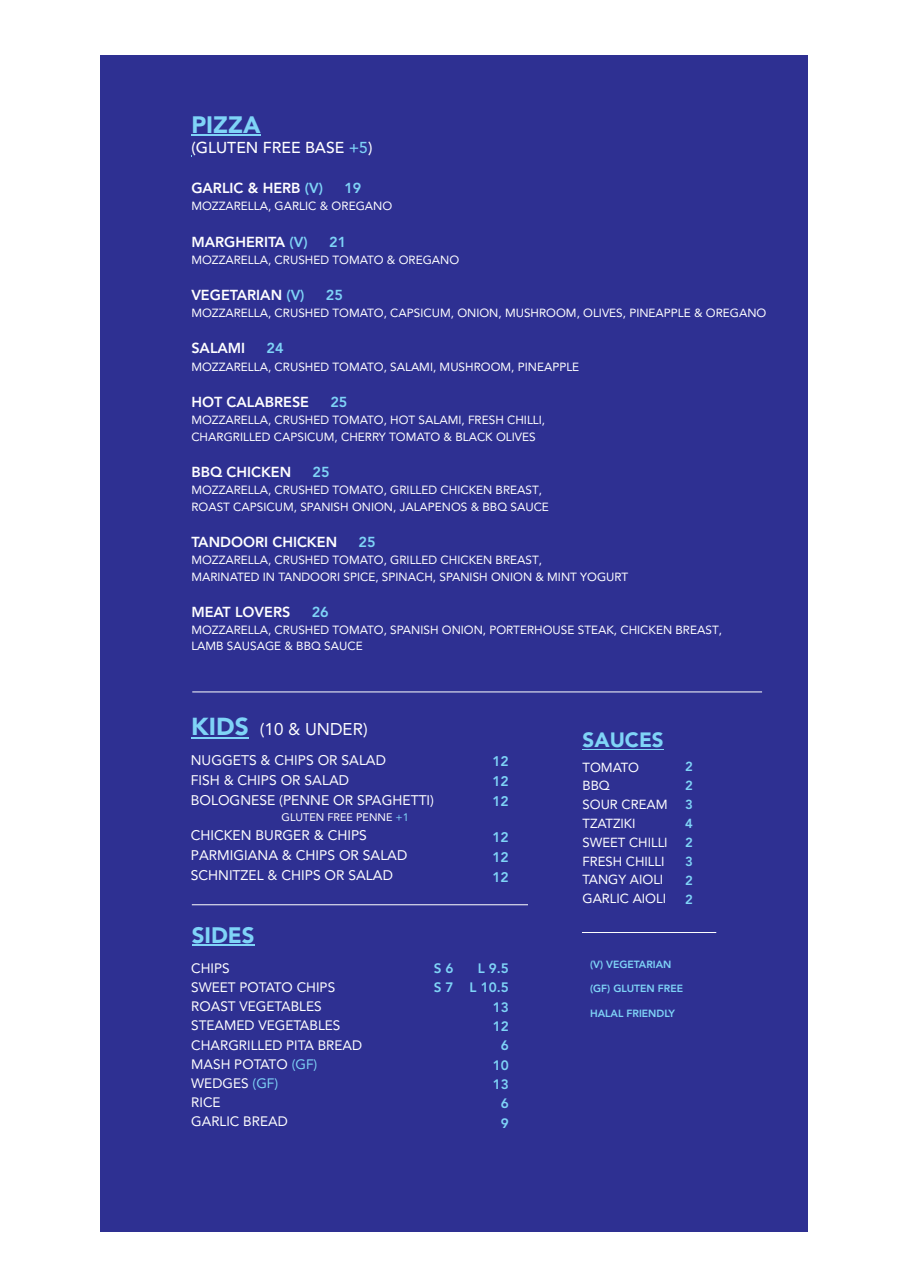
<style>
.page{position:relative;width:908px;height:1276px;background:#fff}
.page>*{position:absolute;margin:0;border:0;box-sizing:border-box;transform-origin:0 0}
.t1{font:900 23.6px "Avenir LT Std";color:#7fd4f7}
.t2{font:900 22.2px "Avenir LT Std";color:#7fd4f7}
.t3{font:900 20.6px "Avenir LT Std";color:#7fd4f7}
.t4{font:16.9px "Avenir LT";color:#fff}
.t5{font:500 15.7px "Avenir LT Std";color:#fff}
.t6{font:800 14.4px "Avenir LT";color:#fff}
.t7{font:800 14.4px "Avenir LT";color:#7fd4f7}
.t8{font:13.9px/19.9px "Avenir LT";color:#fff}
.t9{font:800 13.9px/20.1px "Avenir LT";color:#7fd4f7;text-align:justify}
.t10{font:13.6px/19.2px "Avenir LT";color:#fff}
.t11{font:800 13.6px/19.3px "Avenir LT";color:#7fd4f7;text-align:right}
.t12{font:13.1px/18.8px "Avenir LT";color:#fff}
.t13{font:800 13.1px/19px "Avenir LT";color:#7fd4f7;text-align:justify}
.t14{font:11.8px/16.5px "Avenir LT";color:#fff}
.t15{font:10.9px "Avenir LT";color:#fff}
.t16{font:800 10.4px "Avenir LT";color:#7fd4f7}
.s1{color:#7fd4f7}
.s2{font-family:"Avenir LT Std";font-weight:900;font-size:24.4px;color:#7fd4f7}
</style>
<div class="page">
<div style="left:100px;top:55px;width:707px;height:1177px;background:#2e3092"></div>
<hr style="left:191px;top:135px;width:69px;height:1px;background:#7fd4f7">
<hr style="left:192px;top:691px;width:569px;height:1px;background:#fff">
<hr style="left:191px;top:737px;width:57px;height:1px;background:#7fd4f7">
<hr style="left:192px;top:904px;width:335px;height:1px;background:#fff">
<hr style="left:581px;top:932px;width:135px;height:1px;background:#fff">
<hr style="left:582px;top:748px;width:81px;height:1px;background:#7fd4f7">
<hr style="left:192px;top:944px;width:62px;height:1px;background:#7fd4f7">
<h1 class="t1" style="left:191px;top:115px;width:70px">PIZZA</h1>
<h3 class="t5" style="left:191px;top:141px;width:182px">(GLUTEN FREE BASE <span class="s1">+5</span>)</h3>
<p class="t6" style="left:191px;top:182px;width:133px">GARLIC &amp; HERB <span class="s1">(V)</span></p>
<p class="t7" style="left:344px;top:182px;width:19px">19</p>
<p class="t14" style="left:191px;top:199px;width:202px">MOZZARELLA, GARLIC &amp; OREGANO</p>
<p class="t6" style="left:191px;top:236px;width:118px">MARGHERITA <span class="s1">(V)</span></p>
<p class="t7" style="left:329px;top:236px;width:19px">21</p>
<p class="t14" style="left:191px;top:252px;width:269px">MOZZARELLA, CRUSHED TOMATO &amp; OREGANO</p>
<p class="t6" style="left:191px;top:289px;width:115px">VEGETARIAN <span class="s1">(V)</span></p>
<p class="t7" style="left:326px;top:289px;width:19px">25</p>
<p class="t14" style="left:191px;top:306px;width:576px">MOZZARELLA, CRUSHED TOMATO, CAPSICUM, ONION, MUSHROOM, OLIVES, PINEAPPLE &amp; OREGANO</p>
<p class="t6" style="left:191px;top:342px;width:55px">SALAMI</p>
<p class="t7" style="left:266px;top:342px;width:19px">24</p>
<p class="t14" style="left:191px;top:359px;width:389px">MOZZARELLA, CRUSHED TOMATO, SALAMI, MUSHROOM, PINEAPPLE</p>
<p class="t6" style="left:191px;top:396px;width:119px">HOT CALABRESE</p>
<p class="t7" style="left:330px;top:396px;width:19px">25</p>
<p class="t14" style="left:191px;top:413px;width:355px">MOZZARELLA, CRUSHED TOMATO, HOT SALAMI, FRESH CHILLI,<br>CHARGRILLED CAPSICUM, CHERRY TOMATO &amp; BLACK OLIVES</p>
<p class="t6" style="left:191px;top:466px;width:101px">BBQ CHICKEN</p>
<p class="t7" style="left:312px;top:466px;width:19px">25</p>
<p class="t14" style="left:191px;top:483px;width:359px">MOZZARELLA, CRUSHED TOMATO, GRILLED CHICKEN BREAST,<br>ROAST CAPSICUM, SPANISH ONION, JALAPENOS &amp; BBQ SAUCE</p>
<p class="t6" style="left:191px;top:536px;width:147px">TANDOORI CHICKEN</p>
<p class="t7" style="left:358px;top:536px;width:19px">25</p>
<p class="t14" style="left:191px;top:552px;width:438px">MOZZARELLA, CRUSHED TOMATO, GRILLED CHICKEN BREAST,<br>MARINATED IN TANDOORI SPICE, SPINACH, SPANISH ONION &amp; MINT YOGURT</p>
<p class="t6" style="left:191px;top:606px;width:100px">MEAT LOVERS</p>
<p class="t7" style="left:311px;top:606px;width:19px">26</p>
<p class="t14" style="left:191px;top:622px;width:532px">MOZZARELLA, CRUSHED TOMATO, SPANISH ONION, PORTERHOUSE STEAK, CHICKEN BREAST,<br>LAMB SAUSAGE &amp; BBQ SAUCE</p>
<h3 class="t4" style="left:191px;top:722px;width:178px"><span class="s2">KIDS</span> (10 &amp; UNDER)</h3>
<p class="t8" style="left:191px;top:751px;width:245px">NUGGETS &amp; CHIPS OR SALAD<br>FISH &amp; CHIPS OR SALAD<br>BOLOGNESE (PENNE OR SPAGHETTI)</p>
<p class="t15" style="left:281px;top:813px;width:129px">GLUTEN FREE PENNE <span class="s1">+1</span></p>
<p class="t8" style="left:191px;top:826px;width:218px">CHICKEN BURGER &amp; CHIPS<br>PARMIGIANA &amp; CHIPS OR SALAD<br>SCHNITZEL &amp; CHIPS OR SALAD</p>
<h2 class="t2" style="left:192px;top:926px;width:64px">SIDES</h2>
<p class="t9" style="left:492px;top:752px;width:18px">12<br>12<br>12</p>
<p class="t9" style="left:492px;top:828px;width:18px">12<br>12<br>12</p>
<h3 class="t3" style="left:582px;top:731px;width:83px">SAUCES</h3>
<p class="t12" style="left:582px;top:758px;width:87px">TOMATO<br>BBQ<br>SOUR CREAM<br>TZATZIKI<br>SWEET CHILLI<br>FRESH CHILLI<br>TANGY AIOLI<br>GARLIC AIOLI</p>
<p class="t13" style="left:685px;top:758px;width:9px">2<br>2<br>3<br>4<br>2<br>3<br>2<br>2</p>
<p class="t10" style="left:191px;top:959px;width:172px">CHIPS<br>SWEET POTATO CHIPS<br>ROAST VEGETABLES<br>STEAMED VEGETABLES<br>CHARGRILLED PITA BREAD<br>MASH POTATO <span class="s1">(GF)<br></span>WEDGES <span class="s1">(GF)<br></span>RICE<br>GARLIC BREAD</p>
<p class="t11" style="left:433px;top:959px;width:77px">L 9.5<br>S 7 L 10.5<br>13<br>12<br>6<br>10<br>13<br>6<br>9</p>
<p class="t16" style="left:590px;top:959px;width:83px">(V) VEGETARIAN</p>
<p class="t11" style="left:433px;top:959px;width:21px">S 6</p>
<p class="t16" style="left:590px;top:984px;width:94px">(GF) GLUTEN FREE</p>
<p class="t16" style="left:590px;top:1009px;width:86px">HALAL FRIENDLY</p>
</div>
